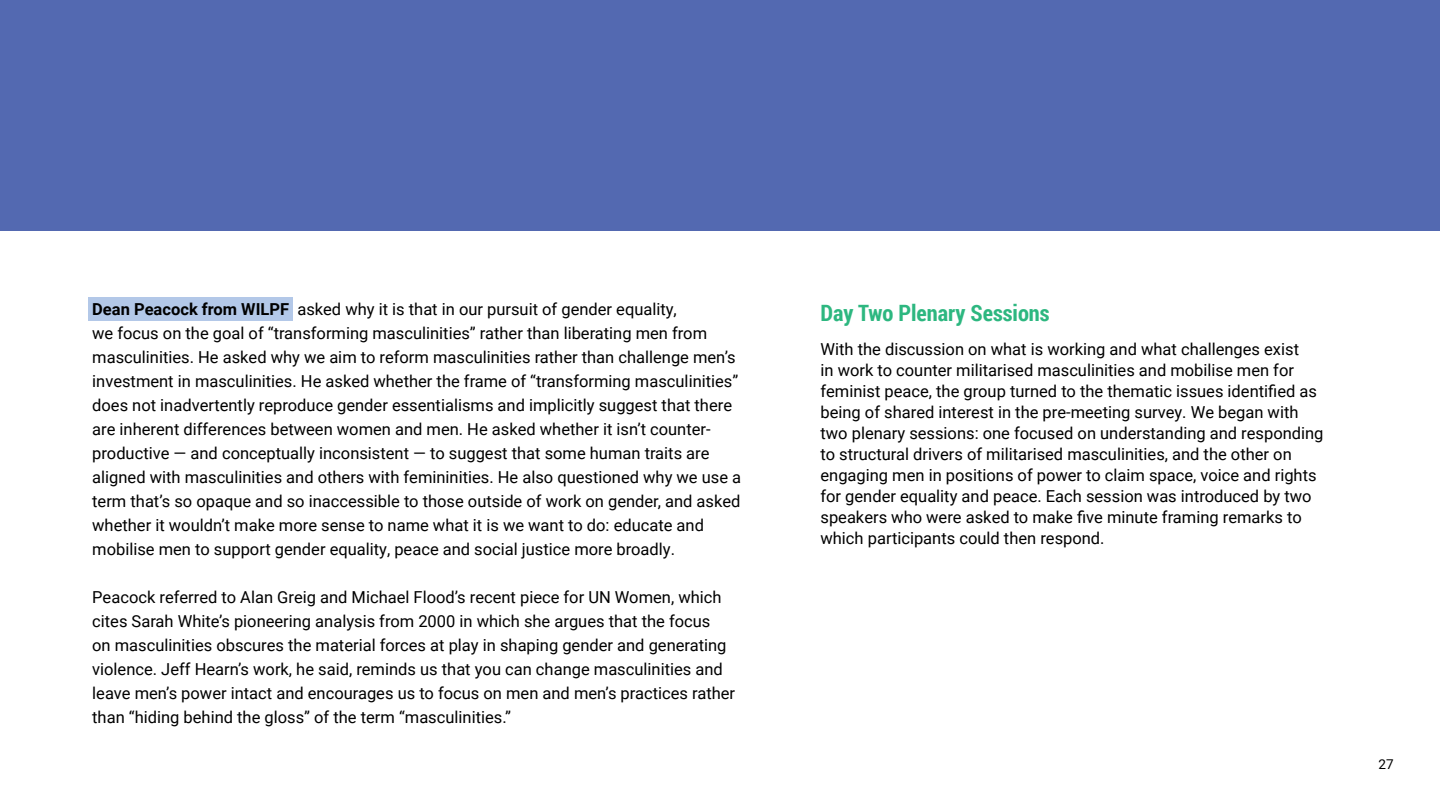
<style>
.page{position:relative;width:1440px;height:810px;background:#fff}
.page>*{position:absolute;margin:0;border:0;box-sizing:border-box;transform-origin:0 0}
.t1{font:700 22.5px "Roboto Condensed";color:#2db780}
.t2{font:16.5px/24px "Roboto";color:#000}
.t3{font:13.5px "Roboto";color:#000}
.s1{font-weight:700}
</style>
<div class="page">
<div style="left:88px;top:297px;width:205px;height:24px;background:#b3c8e8"></div>
<div style="left:0;top:0;width:1440px;height:231px;background:#5369b1"></div>
<p class="t2" style="left:92px;top:297px;width:586px"><span class="s1">Dean Peacock from WILPF</span> asked why it is that in our pursuit of gender equality,</p>
<p class="t2" style="left:92px;top:321px;width:650px">we focus on the goal of “transforming masculinities” rather than liberating men from masculinities. He asked why we aim to reform masculinities rather than challenge men’s investment in masculinities. He asked whether the frame of “transforming masculinities” does not inadvertently reproduce gender essentialisms and implicitly suggest that there are inherent differences between women and men. He asked whether it isn’t counter&shy;productive — and conceptually inconsistent — to suggest that some human traits are aligned with masculinities and others with femininities. He also questioned why we use a term that’s so opaque and so inaccessible to those outside of work on gender, and asked whether it wouldn’t make more sense to name what it is we want to do: educate and mobilise men to support gender equality, peace and social justice more broadly.</p>
<p class="t2" style="left:92px;top:585px;width:644px">Peacock referred to Alan Greig and Michael Flood’s recent piece for UN Women, which cites Sarah White’s pioneering analysis from 2000 in which she argues that the focus<br>on masculinities obscures the material forces at play in shaping gender and generating violence. Jeff Hearn’s work, he said, reminds us that you can change masculinities and leave men’s power intact and encourages us to focus on men and men’s practices rather than “hiding behind the gloss” of the term “masculinities.”</p>
<p class="t1" style="left:820px;top:299px;width:231px">Day Two Plenary Sessions</p>
<p class="t2" style="left:820px;top:338px;width:505px;line-height:21px">With the discussion on what is working and what challenges exist<br>in work to counter militarised masculinities and mobilise men for feminist peace, the group turned to the thematic issues identified as being of shared interest in the pre-meeting survey. We began with two plenary sessions: one focused on understanding and responding to structural drivers of militarised masculinities, and the other on engaging men in positions of power to claim space, voice and rights for gender equality and peace. Each session was introduced by two speakers who were asked to make five minute framing remarks to which participants could then respond.</p>
<p class="t3" style="left:1378px;top:755px;width:17px">27</p>
</div>
